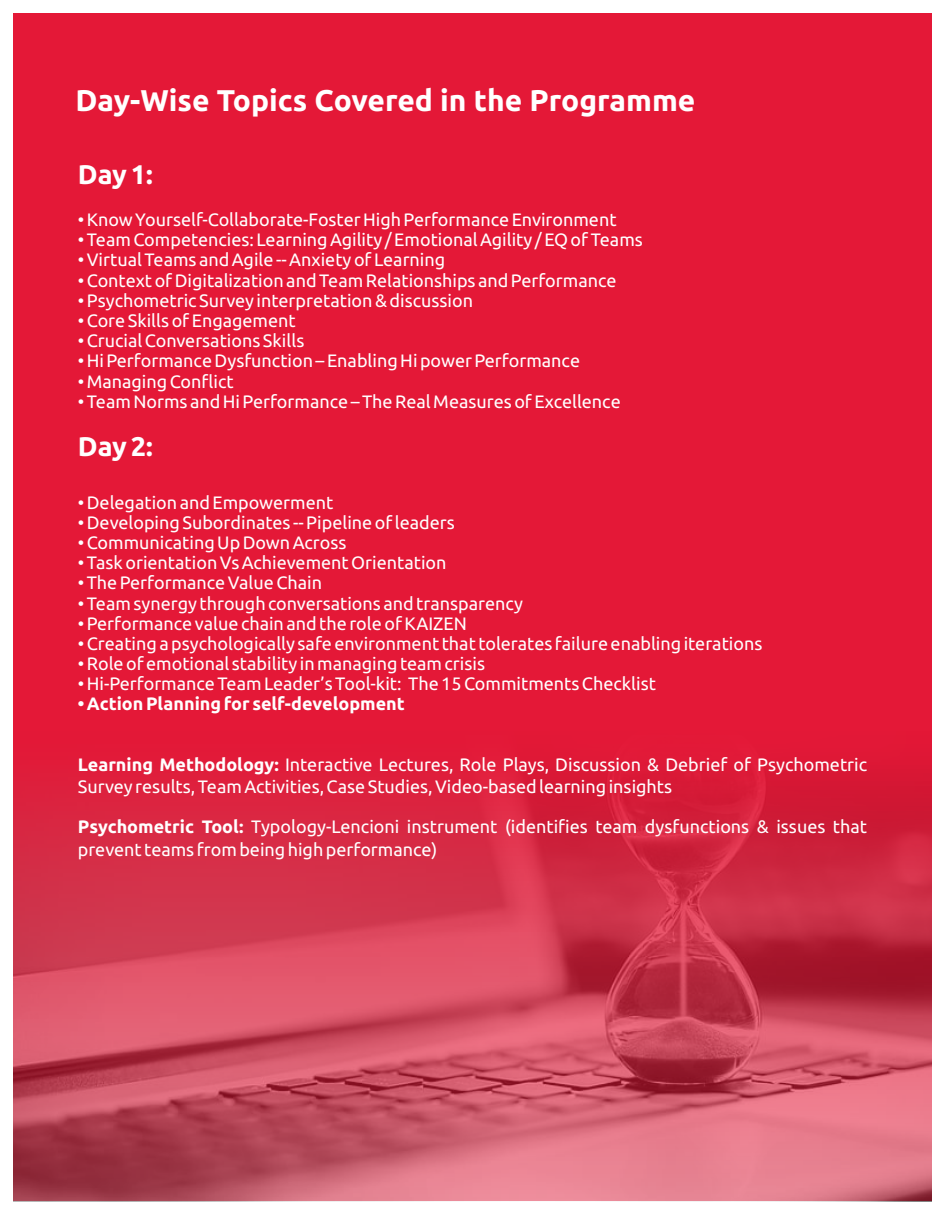
<style>
.page{position:relative;width:945px;height:1215px;background:#fff}
.page>*{position:absolute;margin:0;border:0;box-sizing:border-box;transform-origin:0 0}
.t1{font:700 30px "Ubuntu";color:#fff}
.t2{font:700 27px "Ubuntu";letter-spacing:-.005em;color:#fff}
.t3{font:18px/22.2px "Ubuntu";color:#fff}
.t4{font:700 18px "Ubuntu";color:#fff}
.s1{font-weight:700}
</style>
<div class="page">
<div style="left:13px;top:14px;width:919px;height:1188px;background:#e41837"></div>
<img style="left:13px;top:769px;width:919px;height:433px">
<h1 class="t1" style="left:75px;top:88px;width:622px">Day-Wise Topics Covered in the Programme</h1>
<h2 class="t2" style="left:78px;top:163px;width:77px">Day 1:</h2>
<p class="t3" style="left:78px;top:210px;width:540px">• Know Yourself-Collaborate-Foster High Performance Environment</p>
<p class="t3" style="left:78px;top:230px;width:567px">• Team Competencies: Learning Agility / Emotional Agility / EQ of Teams</p>
<p class="t3" style="left:78px;top:250px;width:369px">• Virtual Teams and Agile -- Anxiety of Learning</p>
<p class="t3" style="left:78px;top:270px;width:540px">• Context of Digitalization and Team Relationships and Performance</p>
<p class="t3" style="left:78px;top:290px;width:397px">• Psychometric Survey interpretation &amp; discussion</p>
<p class="t3" style="left:78px;top:311px;width:219px">• Core Skills of Engagement</p>
<p class="t3" style="left:78px;top:331px;width:228px">• Crucial Conversations Skills</p>
<p class="t3" style="left:78px;top:351px;width:504px">• Hi Performance Dysfunction – Enabling Hi power Performance</p>
<p class="t3" style="left:78px;top:371px;width:157px">• Managing Conflict</p>
<p class="t3" style="left:78px;top:391px;width:544px">• Team Norms and Hi Performance – The Real Measures of Excellence</p>
<h2 class="t2" style="left:78px;top:436px;width:77px">Day 2:</h2>
<p class="t3" style="left:78px;top:492px;width:257px">• Delegation and Empowerment</p>
<p class="t3" style="left:78px;top:512px;width:379px">• Developing Subordinates -- Pipeline of leaders</p>
<p class="t3" style="left:78px;top:533px;width:270px">• Communicating Up Down Across</p>
<p class="t3" style="left:78px;top:553px;width:370px">• Task orientation Vs Achievement Orientation</p>
<p class="t3" style="left:78px;top:573px;width:246px">• The Performance Value Chain</p>
<p class="t3" style="left:78px;top:593px;width:447px">• Team synergy through conversations and transparency</p>
<p class="t3" style="left:78px;top:613px;width:391px">• Performance value chain and the role of KAIZEN</p>
<p class="t3" style="left:78px;top:633px;width:686px">• Creating a psychologically safe environment that tolerates failure enabling iterations</p>
<p class="t3" style="left:78px;top:654px;width:409px">• Role of emotional stability in managing team crisis</p>
<p class="t3" style="left:78px;top:674px;width:580px">• Hi-Performance Team Leader’s Tool-kit: The 15 Commitments Checklist</p>
<p class="t4" style="left:78px;top:696px;width:329px">• Action Planning for self-development</p>
<p class="t3" style="left:78px;top:755px;width:791px"><span class="s1">Learning Methodology:</span> Interactive Lectures, Role Plays, Discussion &amp; Debrief of Psychometric<br>Survey results, Team Activities, Case Studies, Video-based learning insights</p>
<p class="t3" style="left:78px;top:817px;width:791px"><span class="s1">Psychometric Tool:</span> Typology-Lencioni instrument (identifies team dysfunctions &amp; issues that prevent teams from being high performance)</p>
</div>
